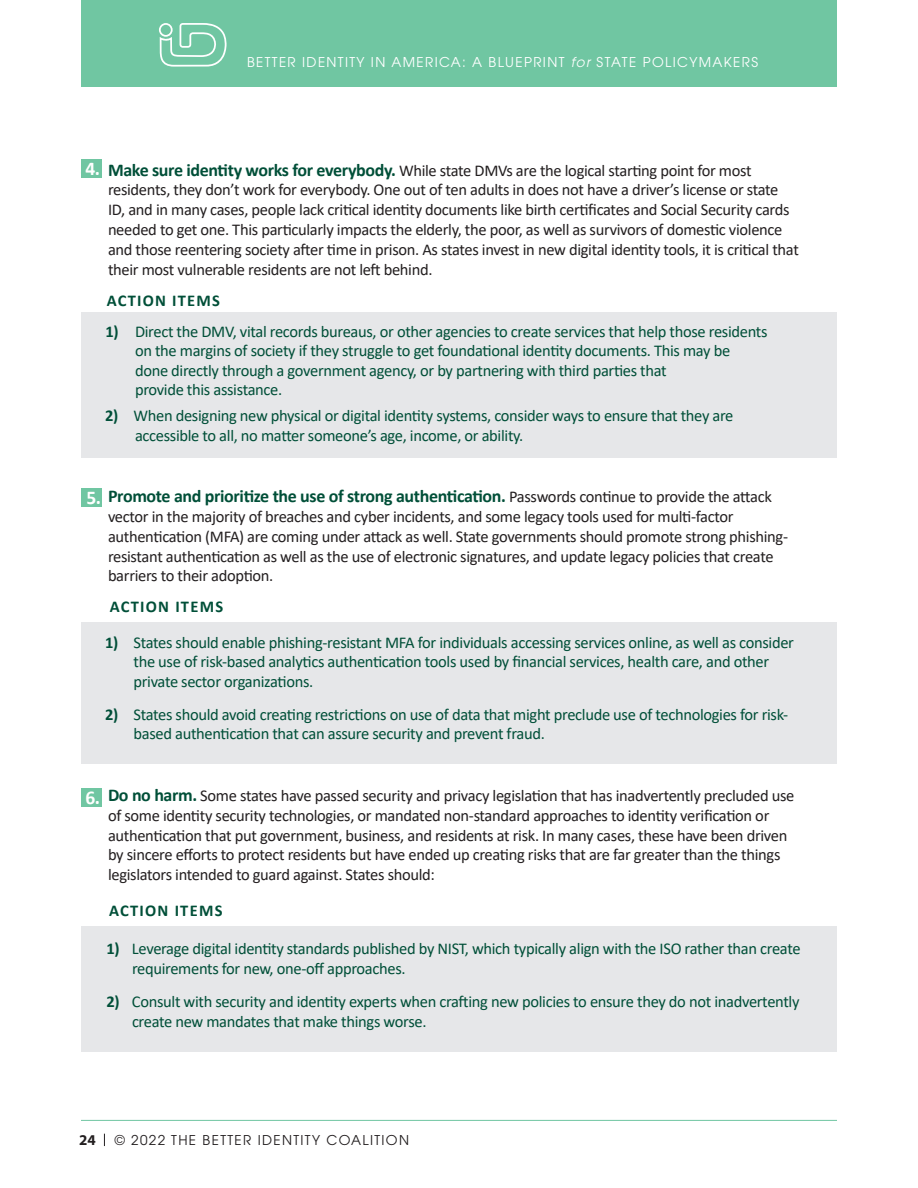
<style>
.page{position:relative;width:918px;height:1188px;background:#fff}
.page>*{position:absolute;margin:0;border:0;box-sizing:border-box;transform-origin:0 0}
.t1{font:700 19.5px "Calibri";color:#fff}
.t2{font:700 18px "Calibri";letter-spacing:-.02em;color:#004f38}
.t3{font:16.5px/19.8px "Calibri";letter-spacing:-.02em;color:#231f20}
.List_Paragraph{font:16.5px/19.5px "Calibri";letter-spacing:-.02em;color:#004f38}
.t4{font:700 16.5px "Calibri";letter-spacing:.075em;color:#004f38}
.t5{font:700 15px "Myriad";color:#231f20}
.t6{font:13.5px "Avant Garde";letter-spacing:.1em;color:#fff}
.t7{font:13.5px "Avant Garde";letter-spacing:.1em;color:#231f20}
.s1{font-style:italic}
.s2{font-weight:700;font-size:18px}
.s3{font-weight:700;font-size:18px;color:#004f38}
.s4{font-weight:700}
.s5{font-weight:400;font-size:16.5px;color:#231f20}
</style>
<div class="page">
<hr style="left:81px;top:1120px;width:756px;height:1px;background:#70c6a2">
<svg style="left:104px;top:1134px;width:1px;height:12px"></svg>
<div style="left:81px;top:0;width:756px;height:87px;background:#70c6a2"></div>
<svg style="left:159px;top:23px;width:68px;height:44px"></svg>
<div style="left:81px;top:622px;width:756px;height:142px;background:#e6e7e9"></div>
<div style="left:81px;top:926px;width:756px;height:126px;background:#e6e7e9"></div>
<div style="left:81px;top:313px;width:756px;height:145px;background:#e6e7e9"></div>
<div style="left:81px;top:788px;width:20px;height:18px;background:#70c6a2"></div>
<div style="left:81px;top:159px;width:20px;height:19px;background:#70c6a2"></div>
<div style="left:82px;top:488px;width:20px;height:19px;background:#70c6a2"></div>
<p class="t6" style="left:247px;top:54px;width:512px">BETTER IDENTITY IN AMERICA: A BLUEPRINT <span class="s1">for</span> STATE POLICYMAKERS</p>
<p class="t1" style="left:86px;top:155px;width:16px">4.</p>
<p class="t3" style="left:108px;top:160px;width:692px;text-indent:-27px"><span class="s2">4.</span> <span class="s3">Make sure identity works for everybody.</span> While state DMVs are the logical starting point for most residents, they don’t work for everybody. One out of ten adults in does not have a driver’s license or state ID, and in many cases, people lack critical identity documents like birth certificates and Social Security cards needed to get one. This particularly impacts the elderly, the poor, as well as survivors of domestic violence and those reentering society after time in prison. As states invest in new digital identity tools, it is critical that their most vulnerable residents are not left behind.</p>
<p class="t4" style="left:107px;top:288px;width:115px">ACTION ITEMS</p>
<p class="List_Paragraph" style="left:135px;top:321px;width:634px;text-indent:-29px"><span class="s4">1)</span> Direct the DMV, vital records bureaus, or other agencies to create services that help those residents on the margins of society if they struggle to get foundational identity documents. This may be done directly through a government agency, or by partnering with third parties that<br>provide this assistance.</p>
<p class="List_Paragraph" style="left:135px;top:406px;width:600px;text-indent:-30px"><span class="s4">2)</span> When designing new physical or digital identity systems, consider ways to ensure that they are accessible to all, no matter someone’s age, income, or ability.</p>
<p class="t2" style="left:81px;top:483px;width:692px">5. Promote and prioritize the use of strong authentication. <span class="s5">Passwords continue to provide the attack</span></p>
<p class="t3" style="left:108px;top:506px;width:682px">vector in the majority of breaches and cyber incidents, and some legacy tools used for multi-factor authentication (MFA) are coming under attack as well. State governments should promote strong phishing&shy;resistant authentication as well as the use of electronic signatures, and update legacy policies that create barriers to their adoption.</p>
<p class="t1" style="left:86px;top:484px;width:16px">5.</p>
<p class="t4" style="left:110px;top:595px;width:115px">ACTION ITEMS</p>
<p class="List_Paragraph" style="left:134px;top:632px;width:662px;text-indent:-28px"><span class="s4">1)</span> States should enable phishing-resistant MFA for individuals accessing services online, as well as consider the use of risk-based analytics authentication tools used by financial services, health care, and other private sector organizations.</p>
<p class="List_Paragraph" style="left:134px;top:704px;width:656px;text-indent:-28px"><span class="s4">2)</span> States should avoid creating restrictions on use of data that might preclude use of technologies for risk&shy;based authentication that can assure security and prevent fraud.</p>
<p class="t3" style="left:108px;top:785px;width:688px;text-indent:-27px"><span class="s3">6 Do no harm.</span> Some states have passed security and privacy legislation that has inadvertently precluded use of some identity security technologies, or mandated non-standard approaches to identity verification or authentication that put government, business, and residents at risk. In many cases, these have been driven by sincere efforts to protect residents but have ended up creating risks that are far greater than the things legislators intended to guard against. States should:</p>
<p class="t1" style="left:86px;top:783px;width:16px">6.</p>
<p class="t4" style="left:109px;top:899px;width:115px">ACTION ITEMS</p>
<p class="List_Paragraph" style="left:132px;top:938px;width:670px;text-indent:-26px"><span class="s4">1)</span> Leverage digital identity standards published by NIST, which typically align with the ISO rather than create requirements for new, one-off approaches.</p>
<p class="List_Paragraph" style="left:132px;top:991px;width:669px;text-indent:-26px"><span class="s4">2)</span> Consult with security and identity experts when crafting new policies to ensure they do not inadvertently create new mandates that make things worse.</p>
<p class="t5" style="left:79px;top:1133px;width:18px">24</p>
<p class="t7" style="left:115px;top:1132px;width:296px">© 2022 THE BETTER IDENTITY COALITION</p>
</div>
